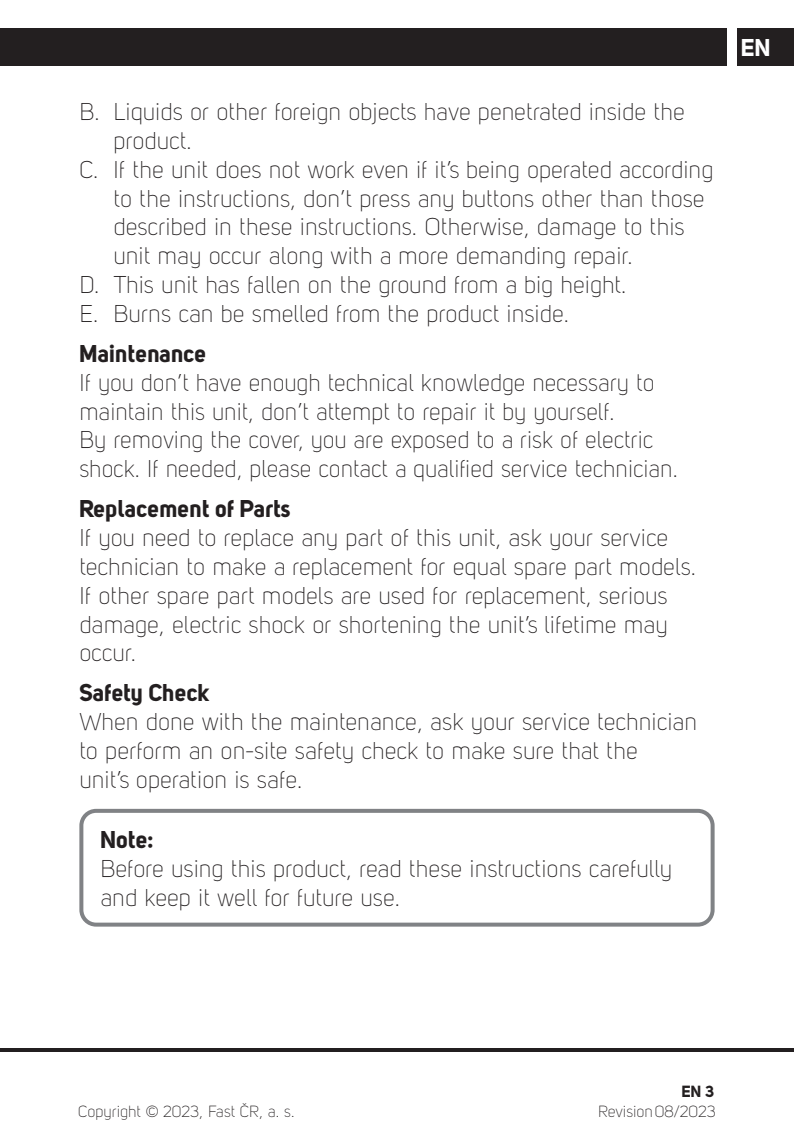
<style>
.page{position:relative;width:794px;height:1134px;background:#fff}
.page>*{position:absolute;margin:0;border:0;box-sizing:border-box;transform-origin:0 0}
.t1{font:24px/28.8px "Uni Sans PRO Light";color:#231f20}
.t2{font:24px "Uni Sans PRO Bold";color:#231f20}
.t3{font:24px "Uni Sans PRO Bold";color:#fff}
.t4{font:16px "Uni Sans PRO Light";color:#231f20}
.t5{font:16px "Uni Sans PRO Bold";color:#231f20}
</style>
<div class="page">
<div style="left:0;top:28px;width:726px;height:38px;background:#231f20"></div>
<div style="left:737px;top:28px;width:57px;height:38px;background:#231f20"></div>
<hr style="left:0;top:1048px;width:794px;height:4px;background:#231f20">
<div style="left:79px;top:809px;width:635px;height:117px;border:4px solid #808285;border-radius:15px"></div>
<p class="t1" style="left:79px;top:97px;width:607px">B. Liquids or other foreign objects have penetrated inside the</p>
<p class="t1" style="left:113px;top:126px;width:80px">product.</p>
<p class="t1" style="left:79px;top:155px;width:635px">C. If the unit does not work even if it’s being operated according</p>
<p class="t1" style="left:113px;top:184px;width:593px">to the instructions, don’t press any buttons other than those</p>
<p class="t1" style="left:113px;top:213px;width:573px">described in these instructions. Otherwise, damage to this</p>
<p class="t1" style="left:113px;top:241px;width:521px">unit may occur along with a more demanding repair.</p>
<p class="t1" style="left:79px;top:270px;width:548px">D. This unit has fallen on the ground from a big height.</p>
<p class="t1" style="left:79px;top:299px;width:491px">E. Burns can be smelled from the product inside.</p>
<p class="t2" style="left:79px;top:339px;width:129px">Maintenance</p>
<p class="t1" style="left:79px;top:368px;width:600px">If you don’t have enough technical knowledge necessary to maintain this unit, don’t attempt to repair it by yourself.<br>By removing the cover, you are exposed to a risk of electric shock. If needed, please contact a qualified service technician.</p>
<p class="t2" style="left:79px;top:494px;width:213px">Replacement of Parts</p>
<p class="t1" style="left:79px;top:523px;width:618px">If you need to replace any part of this unit, ask your service technician to make a replacement for equal spare part models.<br>If other spare part models are used for replacement, serious damage, electric shock or shortening the unit’s lifetime may occur.</p>
<p class="t2" style="left:79px;top:678px;width:131px">Safety Check</p>
<p class="t1" style="left:79px;top:707px;width:619px">When done with the maintenance, ask your service technician to perform an on-site safety check to make sure that the<br>unit’s operation is safe.</p>
<p class="t2" style="left:100px;top:824px;width:55px">Note:</p>
<p class="t1" style="left:100px;top:854px;width:573px">Before using this product, read these instructions carefully and keep it well for future use.</p>
<p class="t3" style="left:741px;top:33px;width:32px">EN</p>
<p class="t5" style="left:681px;top:1081px;width:34px">EN 3</p>
<p class="t4" style="left:78px;top:1103px;width:218px">Copyright © 2023, Fast ČR, a. s.</p>
<p class="t4" style="left:598px;top:1103px;width:119px">Revision 08/2023</p>
</div>
